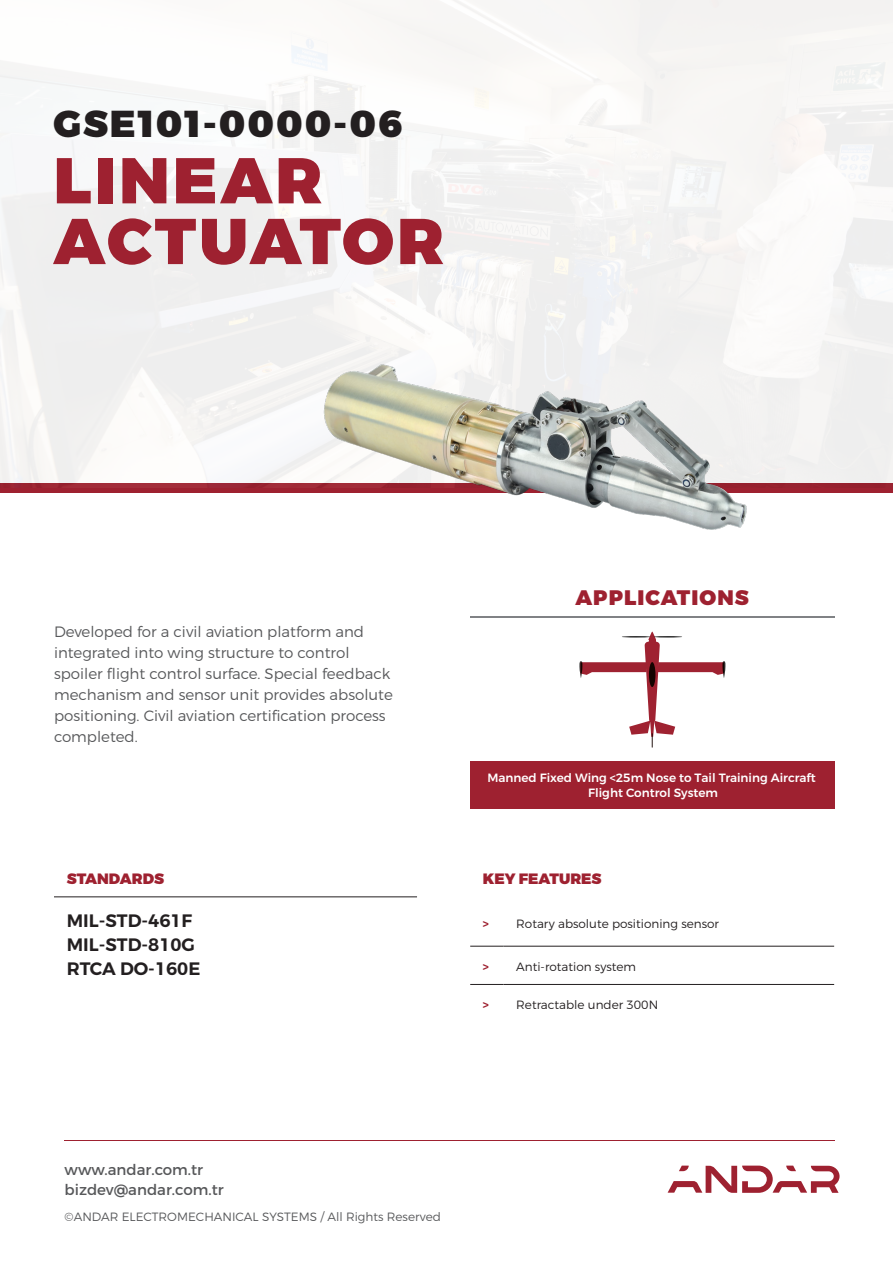
<style>
.page{position:relative;width:893px;height:1263px;background:#fff}
.page>*{position:absolute;margin:0;border:0;box-sizing:border-box;transform-origin:0 0}
.t1{font:900 64.5px "Montserrat";letter-spacing:.03em;color:#9e2130}
.t2{font:900 64.5px "Montserrat";letter-spacing:.05em;color:#9e2130}
.t3{font:900 37.5px "Montserrat";letter-spacing:.05em;color:#231f20}
.t4{font:900 21px "Montserrat";letter-spacing:.05em;color:#9e2130}
.t5{font:600 18px "Montserrat";color:#231f20}
.t6{font:300 15px/21px "Montserrat";color:#57585a}
.t7{font:15px "Montserrat";color:#57585a}
.t8{font:900 15px "Montserrat";color:#9e2130}
.t9{font:300 12px "Montserrat";color:#231f20}
.t10{font:500 12px "Montserrat";color:#fff}
.t11{font:300 12px "Montserrat";color:#57585a}
.t12{font:600 12px "Montserrat";color:#9e2130}
</style>
<div class="page">
<div style="left:0;top:483px;width:893px;height:9px;background:#9e2130"></div>
<img style="left:0;top:0;width:893px;height:488px">
<hr style="left:470px;top:616px;width:365px;height:2px;background:#808285">
<hr style="left:65px;top:1139px;width:770px;height:1px;background:#9e2130">
<img style="left:276px;top:286px;width:516px;height:244px">
<hr style="left:470px;top:946px;width:33px;height:1px;background:#231f20">
<hr style="left:503px;top:946px;width:331px;height:1px;background:#231f20">
<hr style="left:470px;top:984px;width:33px;height:1px;background:#231f20">
<hr style="left:503px;top:984px;width:331px;height:1px;background:#231f20">
<hr style="left:54px;top:896px;width:363px;height:1px;background:#231f20">
<svg style="left:668px;top:1165px;width:172px;height:28px"></svg>
<div style="left:470px;top:761px;width:365px;height:47px;background:#9e2130"></div>
<svg style="left:579px;top:631px;width:146px;height:117px"></svg>
<p class="t3" style="left:54px;top:100px;width:350px">GSE101-0000-06</p>
<p class="t2" style="left:54px;top:140px;width:270px">LINEAR</p>
<p class="t1" style="left:54px;top:201px;width:392px">ACTUATOR</p>
<p class="t6" style="left:54px;top:620px;width:340px">Developed for a civil aviation platform and integrated into wing structure to control spoiler flight control surface. Special feedback mechanism and sensor unit provides absolute positioning. Civil aviation certification process completed.</p>
<p class="t8" style="left:67px;top:870px;width:99px">STANDARDS</p>
<p class="t5" style="left:67px;top:909px;width:127px">MIL-STD-461F</p>
<p class="t5" style="left:67px;top:933px;width:130px">MIL-STD-810G</p>
<p class="t5" style="left:67px;top:957px;width:135px">RTCA DO-160E</p>
<p class="t4" style="left:575px;top:585px;width:175px">APPLICATIONS</p>
<p class="t10" style="left:487px;top:770px;width:330px">Manned Fixed Wing &lt;25m Nose to Tail Training Aircraft</p>
<p class="t10" style="left:588px;top:785px;width:131px">Flight Control System</p>
<p class="t8" style="left:483px;top:870px;width:120px">KEY FEATURES</p>
<p class="t12" style="left:483px;top:916px;width:8px">&gt;</p>
<p class="t9" style="left:516px;top:916px;width:204px">Rotary absolute positioning sensor</p>
<p class="t12" style="left:483px;top:959px;width:8px">&gt;</p>
<p class="t9" style="left:516px;top:959px;width:121px">Anti-rotation system</p>
<p class="t12" style="left:483px;top:998px;width:8px">&gt;</p>
<p class="t9" style="left:516px;top:998px;width:143px">Retractable under 300N</p>
<p class="t7" style="left:65px;top:1161px;width:140px">www.andar.com.tr</p>
<p class="t7" style="left:65px;top:1180px;width:161px">bizdev@andar.com.tr</p>
<p class="t11" style="left:65px;top:1209px;width:378px">©ANDAR ELECTROMECHANICAL SYSTEMS / All Rights Reserved</p>
</div>
